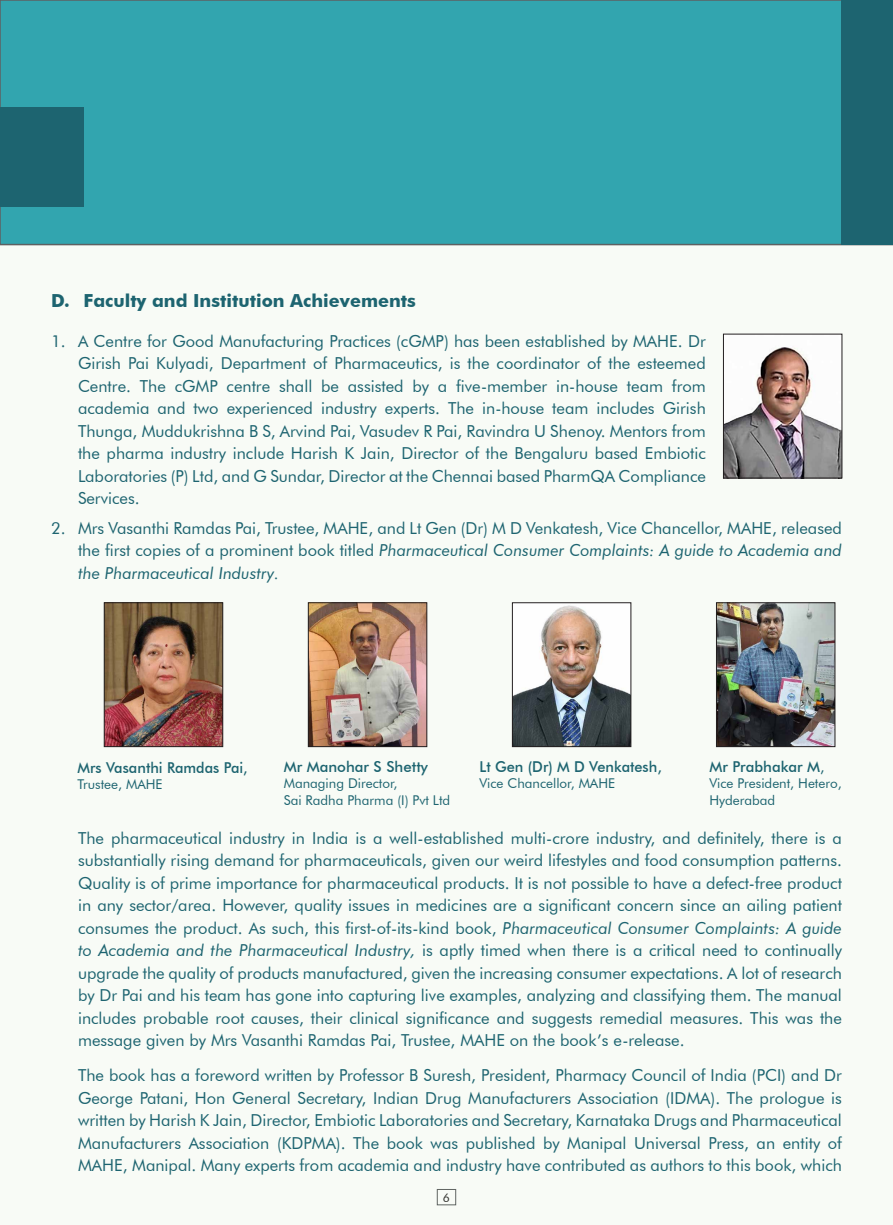
<style>
.page{position:relative;width:893px;height:1225px;background:#fff}
.page>*{position:absolute;margin:0;border:0;box-sizing:border-box;transform-origin:0 0}
.t1{font:700 18px "Futura BT";color:#1d6470}
.t2{font:16.5px/22.5px "Futura BT";color:#1d6470;text-align:justify}
.t3{font:500 15px "Futura BT";color:#1d6470}
.t4{font:13.5px/16.5px "Futura BT";color:#1d6470}
.t5{font:12px "Futura BT";color:#231f20}
.s1{font-style:italic}
.s2{font-weight:400}
</style>
<div class="page">
<div style="left:0;top:244px;width:893px;height:981px;background:#f8fbf6"></div>
<img style="left:725px;top:347px;width:115px;height:129px">
<div style="left:723px;top:334px;width:119px;height:144px;border:1px solid #231f20"></div>
<img style="left:106px;top:604px;width:115px;height:141px">
<div style="left:104px;top:602px;width:119px;height:145px;border:1px solid #231f20"></div>
<img style="left:310px;top:604px;width:115px;height:141px">
<div style="left:308px;top:602px;width:119px;height:145px;border:1px solid #231f20"></div>
<img style="left:514px;top:605px;width:115px;height:140px">
<div style="left:512px;top:602px;width:119px;height:145px;border:1px solid #231f20"></div>
<img style="left:718px;top:604px;width:115px;height:141px">
<div style="left:716px;top:602px;width:119px;height:145px;border:1px solid #231f20"></div>
<div style="left:0;top:0;width:893px;height:244px;background:#32a5af"></div>
<div style="left:0;top:0;width:893px;height:245px;border:2px solid #5e6162"></div>
<div style="left:842px;top:0;width:51px;height:244px;background:#1d6470"></div>
<div style="left:0;top:107px;width:83px;height:99px;background:#1d6470"></div>
<p class="t1" style="left:51px;top:289px;width:366px">D. Faculty and Institution Achievements</p>
<p class="t2" style="left:78px;top:329px;width:629px;text-indent:-27px">1. A Centre for Good Manufacturing Practices (cGMP) has been established by MAHE. Dr Girish Pai Kulyadi, Department of Pharmaceutics, is the coordinator of the esteemed Centre. The cGMP centre shall be assisted by a five-member in-house team from academia and two experienced industry experts. The in-house team includes Girish Thunga, Muddukrishna B S, Arvind Pai, Vasudev R Pai, Ravindra U Shenoy. Mentors from the pharma industry include Harish K Jain, Director of the Bengaluru based Embiotic Laboratories (P) Ltd, and G Sundar, Director at the Chennai based PharmQA Compliance Services.</p>
<p class="t2" style="left:78px;top:517px;width:765px;text-indent:-27px">2. Mrs Vasanthi Ramdas Pai, Trustee, MAHE, and Lt Gen (Dr) M D Venkatesh, Vice Chancellor, MAHE, released the first copies of a prominent book titled <span class="s1">Pharmaceutical Consumer Complaints: A guide to Academia and the Pharmaceutical Industry.</span></p>
<p class="t3" style="left:78px;top:758px;width:172px">Mrs Vasanthi Ramdas Pai,</p>
<p class="t4" style="left:78px;top:776px;width:86px">Trustee, MAHE</p>
<p class="t3" style="left:284px;top:757px;width:146px">Mr Manohar S Shetty</p>
<p class="t4" style="left:284px;top:775px;width:168px">Managing Director,<br>Sai Radha Pharma (I) Pvt Ltd</p>
<p class="t3" style="left:479px;top:757px;width:184px">Lt Gen (Dr) M D Venkatesh,</p>
<p class="t4" style="left:479px;top:775px;width:137px">Vice Chancellor, MAHE</p>
<p class="t3" style="left:709px;top:757px;width:117px">Mr Prabhakar M<span class="s2">,</span></p>
<p class="t4" style="left:709px;top:775px;width:134px">Vice President, Hetero,<br>Hyderabad</p>
<p class="t2" style="left:78px;top:826px;width:765px">The pharmaceutical industry in India is a well-established multi-crore industry, and definitely, there is a substantially rising demand for pharmaceuticals, given our weird lifestyles and food consumption patterns.<br>Quality is of prime importance for pharmaceutical products. It is not possible to have a defect-free product in any sector/area. However, quality issues in medicines are a significant concern since an ailing patient consumes the product. As such, this first-of-its-kind book, <span class="s1">Pharmaceutical Consumer Complaints: A guide to Academia and the Pharmaceutical Industry,</span> is aptly timed when there is a critical need to continually upgrade the quality of products manufactured, given the increasing consumer expectations. A lot of research by Dr Pai and his team has gone into capturing live examples, analyzing and classifying them. The manual includes probable root causes, their clinical significance and suggests remedial measures. This was the message given by Mrs Vasanthi Ramdas Pai, Trustee, MAHE on the book’s e-release.</p>
<p class="t2" style="left:78px;top:1064px;width:765px">The book has a foreword written by Professor B Suresh, President, Pharmacy Council of India (PCI) and Dr George Patani, Hon General Secretary, Indian Drug Manufacturers Association (IDMA). The prologue is written by Harish K Jain, Director, Embiotic Laboratories and Secretary, Karnataka Drugs and Pharmaceutical Manufacturers Association (KDPMA). The book was published by Manipal Universal Press, an entity of MAHE, Manipal. Many experts from academia and industry have contributed as authors to this book, which</p>
<p class="t5" style="left:443px;top:1190px;width:9px">6</p>
</div>
